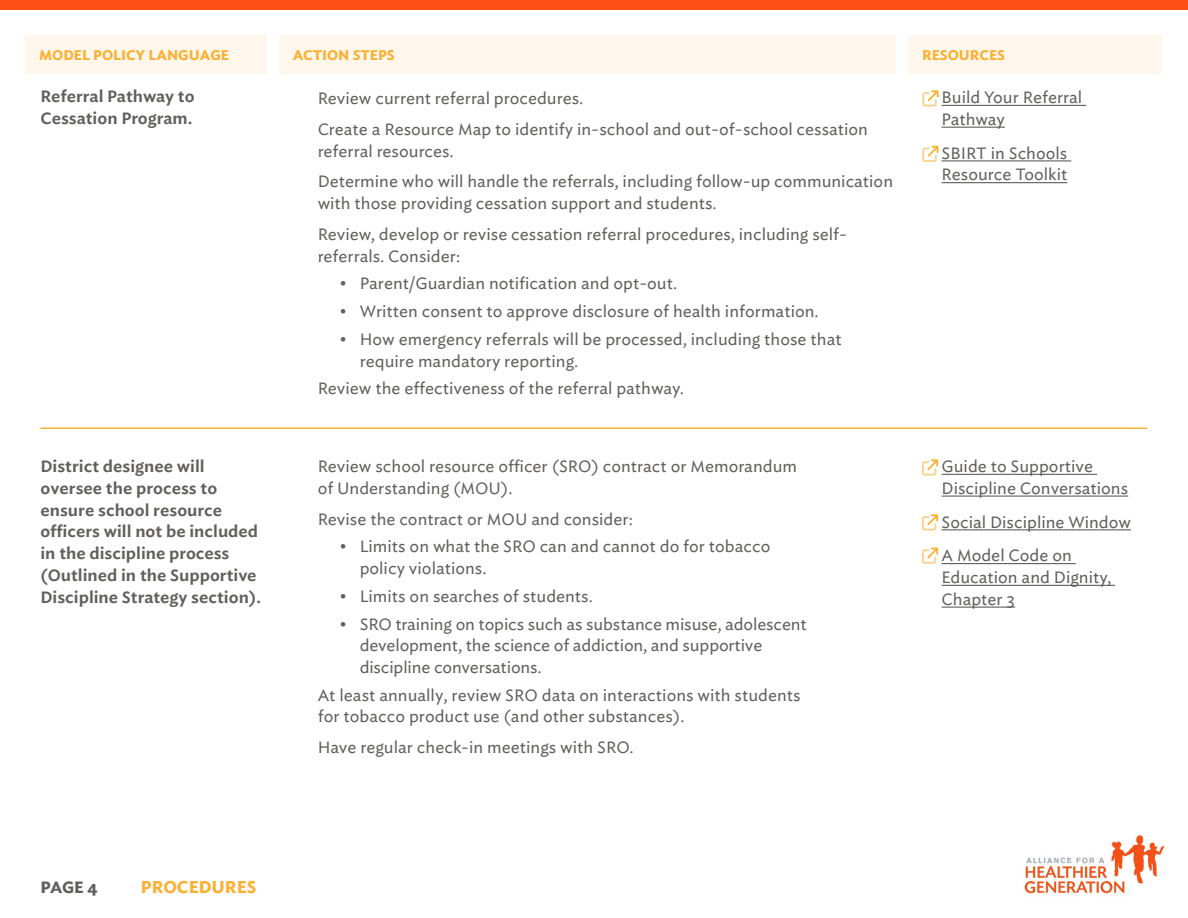
<style>
.page{position:relative;width:1188px;height:918px;background:#fff}
.page>*{position:absolute;margin:0;border:0;box-sizing:border-box;transform-origin:0 0}
.t1{font:700 16.5px "Ideal Sans S Sm";color:#fbb034}
.t2{font:15.75px/21.8px "Ideal Sans S Sm";color:#615f5d}
.t3{font:600 15.75px/21.8px "Ideal Sans S Sm";color:#615f5d}
.t4{font:700 15.75px "Ideal Sans S Sm";color:#615f5d}
.t5{font:700 13.5px "Ideal Sans S Sm";color:#fbb034}
</style>
<div class="page">
<div style="left:0;top:0;width:1188px;height:10px;background:#fb4f14"></div>
<img style="left:1024px;top:835px;width:141px;height:59px">
<hr style="left:942px;top:474px;width:155px;height:1px;background:#615f5d">
<hr style="left:942px;top:496px;width:186px;height:1px;background:#615f5d">
<hr style="left:942px;top:529px;width:189px;height:1px;background:#615f5d">
<hr style="left:942px;top:563px;width:134px;height:1px;background:#615f5d">
<hr style="left:942px;top:585px;width:173px;height:1px;background:#615f5d">
<hr style="left:942px;top:607px;width:73px;height:1px;background:#615f5d">
<div style="left:26px;top:35px;width:241px;height:39px;background:#fff7eb"></div>
<div style="left:279px;top:35px;width:617px;height:39px;background:#fff7eb"></div>
<div style="left:909px;top:35px;width:253px;height:39px;background:#fff7eb"></div>
<hr style="left:942px;top:105px;width:144px;height:1px;background:#615f5d">
<hr style="left:942px;top:127px;width:63px;height:1px;background:#615f5d">
<hr style="left:942px;top:160px;width:129px;height:1px;background:#615f5d">
<hr style="left:942px;top:182px;width:125px;height:1px;background:#615f5d">
<svg style="left:922px;top:90px;width:16px;height:16px"></svg>
<svg style="left:922px;top:146px;width:16px;height:16px"></svg>
<svg style="left:922px;top:459px;width:16px;height:17px"></svg>
<svg style="left:922px;top:514px;width:16px;height:17px"></svg>
<svg style="left:922px;top:548px;width:16px;height:16px"></svg>
<hr style="left:40px;top:428px;width:1108px;height:1px;background:#fbb034">
<p class="t5" style="left:39px;top:48px;width:191px">MODEL POLICY LANGUAGE</p>
<p class="t5" style="left:293px;top:44px;width:103px">ACTION STEPS</p>
<p class="t5" style="left:922px;top:44px;width:85px">RESOURCES</p>
<p class="t3" style="left:40px;top:84px;width:156px">Referral Pathway to<br>Cessation Program.</p>
<p class="t2" style="left:942px;top:85px;width:142px">Build Your Referral<br>Pathway</p>
<p class="t2" style="left:942px;top:141px;width:127px">SBIRT in Schools<br>Resource Toolkit</p>
<p class="t2" style="left:318px;top:82px;width:552px;line-height:30.8px">Review current referral procedures.<br>Create a Resource Map to identify in-school and out-of-school cessation</p>
<p class="t2" style="left:318px;top:134px;width:577px;line-height:30.8px">referral resources.<br>Determine who will handle the referrals, including follow-up communication</p>
<p class="t2" style="left:318px;top:187px;width:531px;line-height:30.8px">with those providing cessation support and students.<br>Review, develop or revise cessation referral procedures, including self-</p>
<p class="t2" style="left:318px;top:244px;width:144px">referrals. Consider:</p>
<p class="t2" style="left:339px;top:271px;width:339px">• Parent/Guardian notification and opt-out.</p>
<p class="t2" style="left:339px;top:299px;width:481px">• Written consent to approve disclosure of health information.</p>
<p class="t2" style="left:360px;top:327px;width:484px;text-indent:-20px">• How emergency referrals will be processed, including those that require mandatory reporting.</p>
<p class="t2" style="left:318px;top:376px;width:368px">Review the effectiveness of the referral pathway.</p>
<p class="t3" style="left:40px;top:454px;width:222px">District designee will oversee the process to ensure school resource officers will not be included in the discipline process (Outlined in the Supportive<br>Discipline Strategy section).</p>
<p class="t4" style="left:40px;top:873px;width:59px">PAGE 4</p>
<p class="t1" style="left:141px;top:873px;width:117px">PROCEDURES</p>
<p class="t2" style="left:318px;top:454px;width:481px">Review school resource officer (SRO) contract or Memorandum of Understanding (MOU).</p>
<p class="t2" style="left:318px;top:507px;width:317px">Revise the contract or MOU and consider:</p>
<p class="t2" style="left:360px;top:534px;width:412px;text-indent:-20px">• Limits on what the SRO can and cannot do for tobacco policy violations.</p>
<p class="t2" style="left:339px;top:584px;width:255px">• Limits on searches of students.</p>
<p class="t2" style="left:360px;top:612px;width:449px;text-indent:-20px">• SRO training on topics such as substance misuse, adolescent development, the science of addiction, and supportive discipline conversations.</p>
<p class="t2" style="left:318px;top:683px;width:485px">At least annually, review SRO data on interactions with students for tobacco product use (and other substances).</p>
<p class="t2" style="left:318px;top:735px;width:318px">Have regular check-in meetings with SRO.</p>
<p class="t2" style="left:942px;top:454px;width:188px">Guide to Supportive<br>Discipline Conversations</p>
<p class="t2" style="left:942px;top:504px;width:191px;line-height:33.8px">Social Discipline Window<br>A Model Code on</p>
<p class="t2" style="left:942px;top:565px;width:171px">Education and Dignity,<br>Chapter 3</p>
</div>
